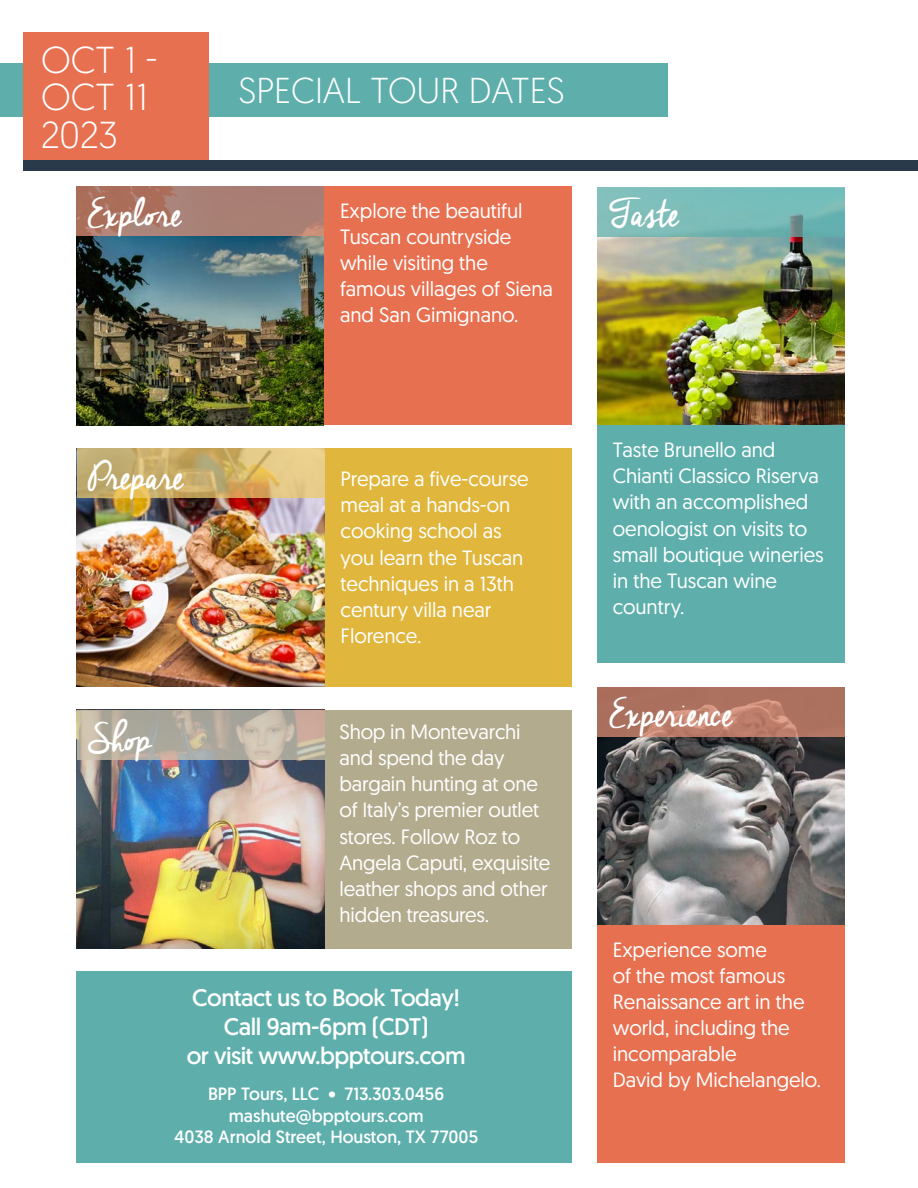
<style>
.page{position:relative;width:918px;height:1188px;background:#fff}
.page>*{position:absolute;margin:0;border:0;box-sizing:border-box;transform-origin:0 0}
.t1{font:48.15px "Cheddar Jack";letter-spacing:-.03em;color:#fff}
.t2{font:48.15px "Cheddar Jack";letter-spacing:-.01em;color:#fff}
.t3{font:300 37.5px "Geomanist";color:#fff}
.t4{font:300 36px "Geomanist";color:#fff}
.t5{font:24px/28.8px "Geomanist";letter-spacing:-.02em;color:#fff;text-align:center}
.t6{font:20.7px/26.1px "Geomanist";letter-spacing:-.005em;color:#fff}
.t7{font:17.85px/21.3px "Geomanist";color:#fff;text-align:center}
</style>
<div class="page">
<div style="left:0;top:63px;width:667px;height:54px;background:#5eafac"></div>
<div style="left:324px;top:186px;width:248px;height:239px;background:#e77050"></div>
<img style="left:76px;top:236px;width:248px;height:189px">
<svg style="left:76px;top:186px;width:248px;height:50px;background:#aa7b6d"></svg>
<div style="left:597px;top:425px;width:248px;height:238px;background:#5eafac"></div>
<img style="left:597px;top:237px;width:248px;height:188px">
<svg style="left:597px;top:187px;width:248px;height:50px;background:#78bab7"></svg>
<div style="left:597px;top:924px;width:248px;height:239px;background:#e77050"></div>
<img style="left:597px;top:737px;width:248px;height:187px">
<svg style="left:597px;top:687px;width:248px;height:50px;background:#b37764"></svg>
<div style="left:77px;top:972px;width:495px;height:191px;background:#5eafac"></div>
<div style="left:324px;top:448px;width:248px;height:239px;background:#e0b63d"></div>
<img style="left:77px;top:498px;width:247px;height:189px">
<svg style="left:77px;top:448px;width:247px;height:50px;background:#d0b470"></svg>
<div style="left:324px;top:710px;width:248px;height:239px;background:#b3ab8e"></div>
<img style="left:77px;top:759px;width:247px;height:190px">
<svg style="left:77px;top:710px;width:247px;height:49px;background:#b9b0a1"></svg>
<div style="left:24px;top:33px;width:185px;height:130px;background:#e77050"></div>
<div style="left:24px;top:160px;width:894px;height:11px;background:#293a4a"></div>
<p class="t3" style="left:41px;top:35px;width:118px">OCT 1 -</p>
<p class="t3" style="left:41px;top:73px;width:108px">OCT 11</p>
<p class="t3" style="left:41px;top:110px;width:78px">2023</p>
<p class="t1" style="left:88px;top:187px;width:96px">Explore</p>
<p class="t2" style="left:88px;top:450px;width:98px">Prepare</p>
<p class="t1" style="left:88px;top:712px;width:65px">Shop</p>
<p class="t4" style="left:238px;top:67px;width:328px">SPECIAL TOUR DATES</p>
<p class="t6" style="left:340px;top:197px;width:215px">Explore the beautiful<br>Tuscan countryside while visiting the famous villages of Siena and San Gimignano.</p>
<p class="t6" style="left:341px;top:465px;width:190px">Prepare a five-course meal at a hands-on cooking school as you learn the Tuscan techniques in a 13th century villa near<br>Florence.</p>
<p class="t6" style="left:340px;top:718px;width:212px">Shop in Montevarchi and spend the day bargain hunting at one of Italy’s premier outlet stores. Follow Roz to<br>Angela Caputi, exquisite leather shops and other hidden treasures.</p>
<p class="t5" style="left:187px;top:983px;width:280px">Contact us to Book Today!<br>Call 9am-6pm (CDT)<br>or visit www.bpptours.com</p>
<p class="t7" style="left:208px;top:1083px;width:238px">BPP Tours, LLC • 713.303.0456</p>
<p class="t7" style="left:174px;top:1104px;width:305px">mashute@bpptours.com<br>4038 Arnold Street, Houston, TX 77005</p>
<p class="t1" style="left:610px;top:187px;width:71px">Taste</p>
<p class="t6" style="left:613px;top:436px;width:212px">Taste Brunello and<br>Chianti Classico Riserva with an accomplished oenologist on visits to small boutique wineries in the Tuscan wine country.</p>
<p class="t1" style="left:610px;top:687px;width:125px">Experience</p>
<p class="t6" style="left:613px;top:936px;width:210px">Experience some<br>of the most famous<br>Renaissance art in the world, including the incomparable<br>David by Michelangelo.</p>
</div>
